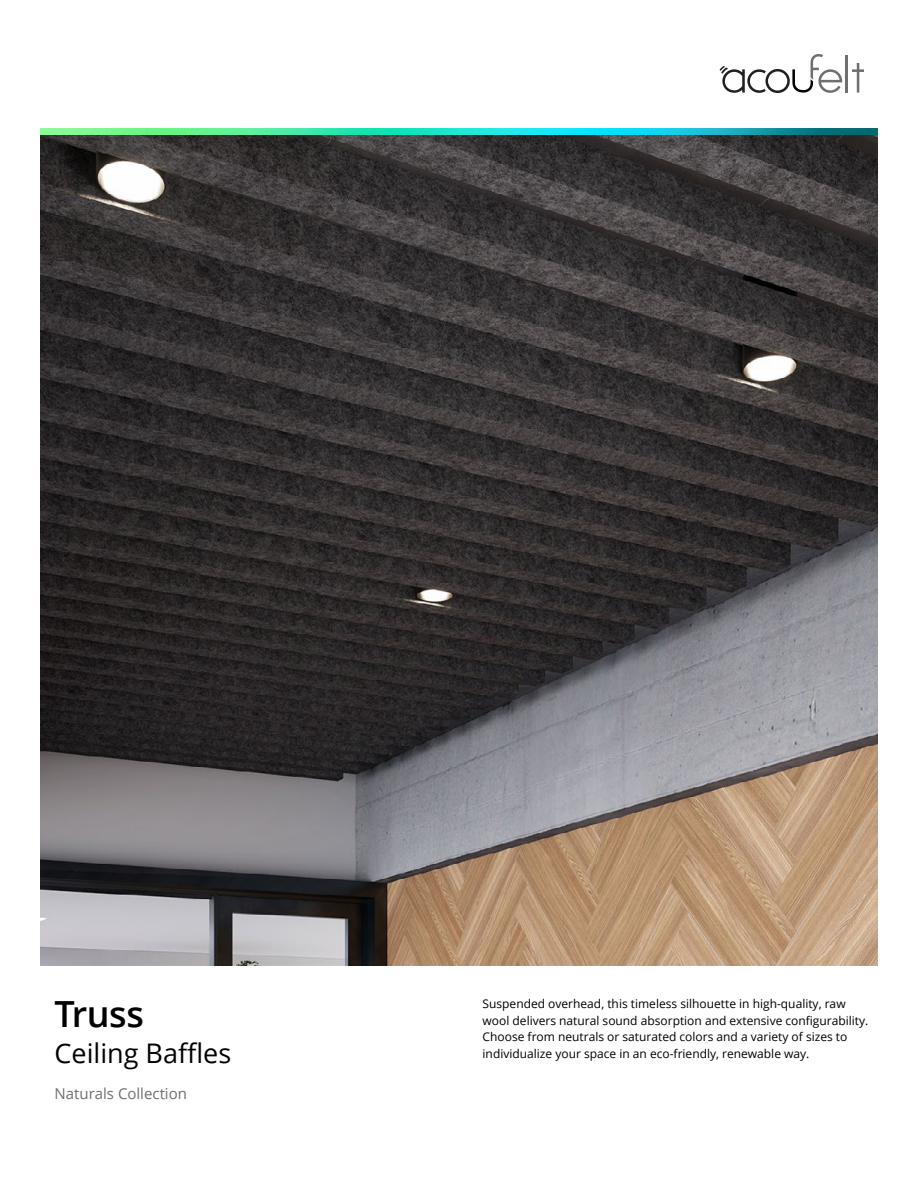
<style>
.page{position:relative;width:918px;height:1188px;background:#fff}
.page>*{position:absolute;margin:0;border:0;box-sizing:border-box;transform-origin:0 0}
.t1{font:600 36px "Open Sans";letter-spacing:-.01em;color:#000}
.t2{font:27px "Open Sans";color:#000}
.t3{font:15px "Open Sans";color:#6e6f71}
.t4{font:12px/16.5px "Open Sans";color:#000}
</style>
<div class="page">
<img style="left:40px;top:135px;width:838px;height:830px">
<img style="left:40px;top:128px;width:838px;height:7px">
<hr style="left:846px;top:56px;width:2px;height:37px;background:#6e6f71">
<svg style="left:852px;top:63px;width:12px;height:30px"></svg>
<svg style="left:720px;top:54px;width:122px;height:39px"></svg>
<h1 class="t1" style="left:55px;top:989px;width:91px">Truss</h1>
<h2 class="t2" style="left:55px;top:1034px;width:178px">Ceiling Baffles</h2>
<p class="t3" style="left:55px;top:1083px;width:134px">Naturals Collection</p>
<p class="t4" style="left:483px;top:995px;width:387px">Suspended overhead, this timeless silhouette in high-quality, raw wool delivers natural sound absorption and extensive configurability.<br>Choose from neutrals or saturated colors and a variety of sizes to individualize your space in an eco-friendly, renewable way.</p>
</div>
